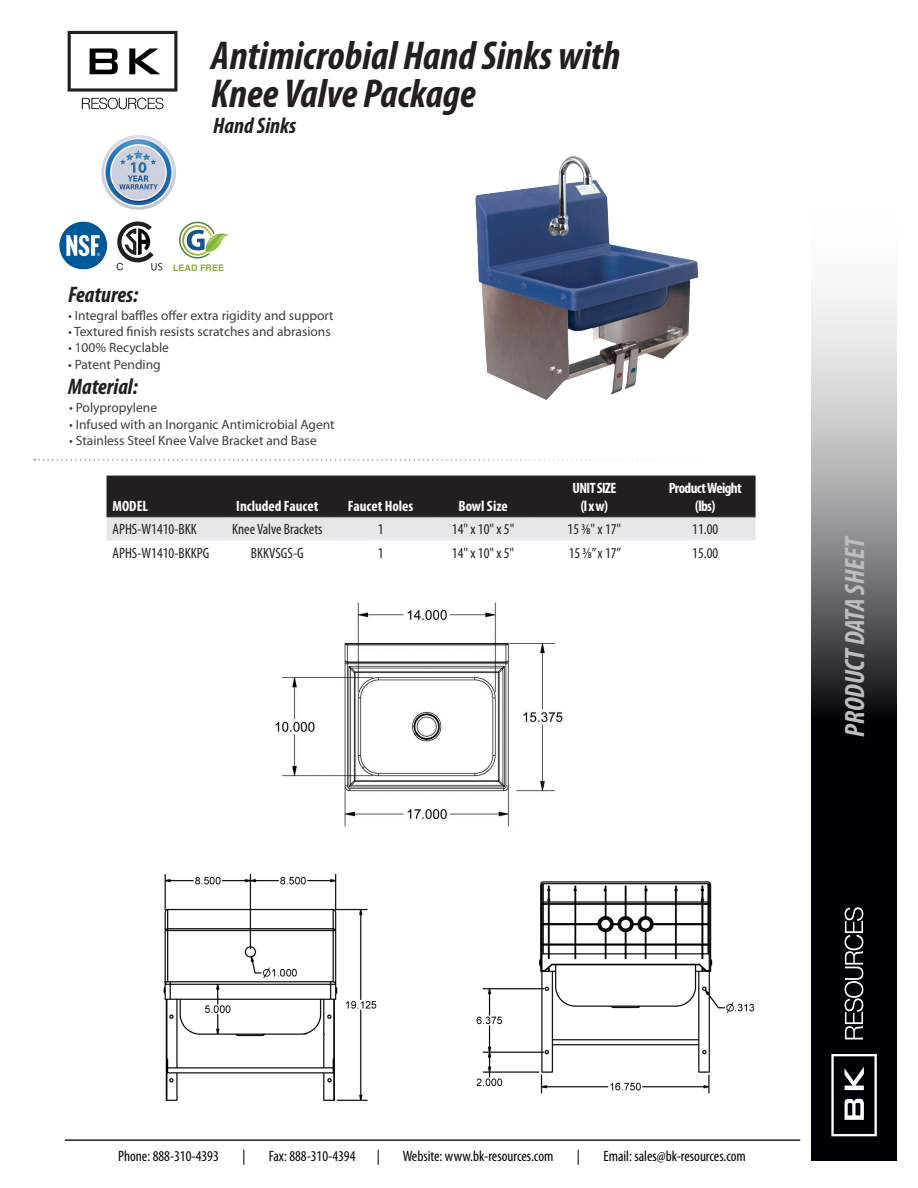
<style>
.page{position:relative;width:918px;height:1188px;background:#fff}
.page>*{position:absolute;margin:0;border:0;box-sizing:border-box;transform-origin:0 0}
.t1{font:italic 700 condensed 40.5px/37.5px "Myriad Pro";color:#231f20}
.t2{font:italic 700 condensed 28.05px "Myriad Pro";letter-spacing:-.005em;color:#bcbdc0}
.t3{font:italic 700 condensed 22.5px "Myriad Pro";color:#231f20}
.t4{font:condensed 15px "Myriad Pro";color:#231f20}
.t5{font:condensed 15px "Myriad Pro";color:#000001}
.t6{font:700 condensed 15px "Myriad Pro";color:#fff}
.t7{font:700 condensed 15px/18px "Myriad Pro";letter-spacing:-.04em;color:#fff;text-align:center}
.t8{font:13.5px "Myriad Pro";color:#3e3e3f}
.t9{font:700 9px "Helvetica";color:#88ad3e}
</style>
<div class="page">
<svg style="left:811px;top:291px;width:86px;height:870px;background:#505054"></svg>
<svg style="left:845px;top:907px;width:18px;height:132px"></svg>
<svg style="left:831px;top:1054px;width:46px;height:82px"></svg>
<hr style="left:65px;top:1139px;width:735px;height:2px;background:#231f20">
<svg style="left:34px;top:459px;width:622px;height:2px"></svg>
<svg style="left:82px;top:98px;width:82px;height:11px"></svg>
<svg style="left:68px;top:31px;width:109px;height:61px"></svg>
<svg style="left:107px;top:476px;width:649px;height:64px;background:#696768"></svg>
<hr style="left:107px;top:516px;width:119px;height:1px;background:#231f20">
<hr style="left:226px;top:516px;width:103px;height:1px;background:#231f20">
<hr style="left:329px;top:516px;width:103px;height:1px;background:#231f20">
<hr style="left:432px;top:516px;width:102px;height:1px;background:#231f20">
<hr style="left:534px;top:516px;width:121px;height:1px;background:#231f20">
<hr style="left:655px;top:516px;width:101px;height:1px;background:#231f20">
<img style="left:275px;top:601px;width:289px;height:227px">
<img style="left:116px;top:135px;width:22px;height:8px">
<img style="left:59px;top:222px;width:24px;height:23px">
<svg style="left:179px;top:222px;width:50px;height:37px"></svg>
<svg style="left:117px;top:221px;width:46px;height:49px"></svg>
<div style="left:152px;top:234px;width:18px;height:18px;background:#fff;border-radius:50%"></div>
<img style="left:475px;top:156px;width:223px;height:244px">
<img style="left:163px;top:873px;width:214px;height:228px">
<img style="left:476px;top:881px;width:279px;height:213px">
<h1 class="t1" style="left:211px;top:36px;width:411px">Antimicrobial Hand Sinks with<br>Knee Valve Package</h1>
<h3 class="t3" style="left:213px;top:112px;width:84px">Hand Sinks</h3>
<h3 class="t3" style="left:68px;top:281px;width:72px">Features:</h3>
<p class="t9" style="left:173px;top:260px;width:53px">LEAD FREE</p>
<p class="t8" style="left:68px;top:307px;width:267px">• Integral baffles offer extra rigidity and support</p>
<p class="t8" style="left:68px;top:323px;width:264px">• Textured finish resists scratches and abrasions</p>
<p class="t8" style="left:68px;top:340px;width:102px">• 100% Recyclable</p>
<p class="t8" style="left:68px;top:356px;width:94px">• Patent Pending</p>
<h3 class="t3" style="left:68px;top:372px;width:71px">Material:</h3>
<p class="t8" style="left:69px;top:399px;width:89px">• Polypropylene</p>
<p class="t8" style="left:69px;top:416px;width:267px">• Infused with an Inorganic Antimicrobial Agent</p>
<p class="t8" style="left:69px;top:432px;width:249px">• Stainless Steel Knee Valve Bracket and Base</p>
<p class="t6" style="left:113px;top:496px;width:37px">MODEL</p>
<p class="t6" style="left:236px;top:496px;width:84px">Included Faucet</p>
<p class="t6" style="left:348px;top:496px;width:67px">Faucet Holes</p>
<p class="t6" style="left:458px;top:496px;width:51px">Bowl Size</p>
<p class="t7" style="left:573px;top:478px;width:45px">UNIT SIZE (l x w)</p>
<p class="t7" style="left:669px;top:478px;width:75px">Product Weight (lbs)</p>
<p class="t4" style="left:113px;top:520px;width:86px">APHS-W1410-BKK</p>
<p class="t4" style="left:232px;top:520px;width:92px">Knee Valve Brackets</p>
<p class="t4" style="left:378px;top:520px;width:7px">1</p>
<p class="t4" style="left:452px;top:520px;width:64px">14" x 10" x 5"</p>
<p class="t4" style="left:568px;top:520px;width:55px">15 3/8" x 17"</p>
<p class="t4" style="left:692px;top:520px;width:28px">11.00</p>
<p class="t4" style="left:113px;top:544px;width:98px">APHS-W1410-BKKPG</p>
<p class="t4" style="left:251px;top:544px;width:55px">BKKVSGS-G</p>
<p class="t4" style="left:378px;top:544px;width:7px">1</p>
<p class="t4" style="left:452px;top:544px;width:64px">14" x 10" x 5"</p>
<p class="t4" style="left:569px;top:544px;width:54px">15 3/8” x 17”</p>
<p class="t4" style="left:692px;top:544px;width:28px">15.00</p>
<h2 class="t2" style="left:837px;top:737px;width:203px;rotate:-90deg">PRODUCT DATA SHEET</h2>
<p class="t5" style="left:118px;top:1147px;width:102px">Phone: 888-310-4393</p>
<p class="t5" style="left:242px;top:1147px;width:5px">|</p>
<p class="t5" style="left:269px;top:1147px;width:88px">Fax: 888-310-4394</p>
<p class="t5" style="left:377px;top:1147px;width:5px">|</p>
<p class="t5" style="left:403px;top:1147px;width:152px">Website: www.bk-resources.com</p>
<p class="t5" style="left:577px;top:1147px;width:5px">|</p>
<p class="t5" style="left:604px;top:1147px;width:144px">Email: sales@bk-resources.com</p>
</div>
